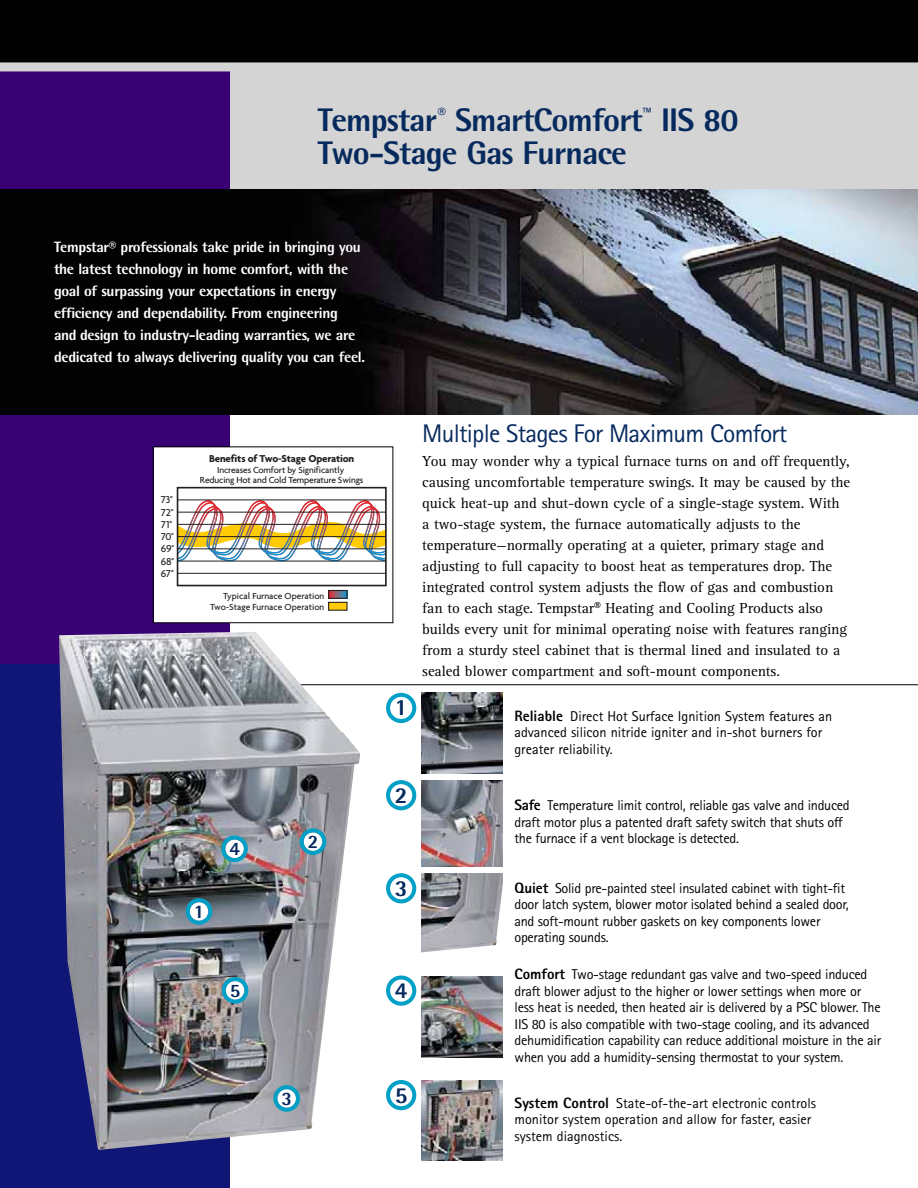
<style>
.page{position:relative;width:918px;height:1188px;background:#fff}
.page>*{position:absolute;margin:0;border:0;box-sizing:border-box;transform-origin:0 0}
.t1{font:800 32.7px/33px "Rotis Semi Sans";letter-spacing:-.03em;color:#072a5e}
.t2{font:25.5px "Rotis Sans Serif";letter-spacing:-.03em;color:#072a5e}
.t3{font:800 22.95px "Rotis Semi Sans";color:#072a5e}
.t4{font:800 19.05px "Rotis Semi Sans";color:#072a5e}
.t5{font:15px/21px "Rotis Serif";letter-spacing:-.005em;color:#000}
.t6{font:800 15px/22px "Rotis Semi Sans";letter-spacing:-.02em;color:#fff}
.t7{font:14.25px/16.5px "Rotis Sans Serif";letter-spacing:-.02em;color:#000}
.t8{font:14.25px/16.5px "Rotis Sans Serif";color:#000}
.t9{font:700 10.8px "Agenda";letter-spacing:-.015em;color:#231f20}
.t10{font:500 10.8px/12.3px "Agenda";color:#231f20}
.t11{font:500 9.45px/9.8px "Agenda";letter-spacing:-.015em;color:#231f20;text-align:center}
.s1{font-size:13.5px}
.s2{font-weight:800;font-size:15px}
</style>
<div class="page">
<div style="left:218px;top:68px;width:700px;height:122px;background:#d4d4d4"></div>
<div style="left:0;top:46px;width:230px;height:619px;background:#390274"></div>
<div style="left:0;top:665px;width:230px;height:523px;background:#0f1676"></div>
<div style="left:0;top:0;width:918px;height:62px;background:#000"></div>
<img style="left:0;top:190px;width:918px;height:225px">
<div style="left:0;top:62px;width:918px;height:9px;background:#d4d4d4"></div>
<hr style="left:274px;top:684px;width:644px;height:1px;background:#000">
<img style="left:59px;top:632px;width:301px;height:518px">
<svg style="left:186px;top:898px;width:26px;height:27px"></svg>
<svg style="left:273px;top:1085px;width:27px;height:27px"></svg>
<svg style="left:300px;top:828px;width:26px;height:27px"></svg>
<svg style="left:221px;top:835px;width:27px;height:27px"></svg>
<svg style="left:222px;top:977px;width:26px;height:27px"></svg>
<svg style="left:386px;top:693px;width:30px;height:30px"></svg>
<img style="left:422px;top:693px;width:81px;height:81px">
<svg style="left:386px;top:780px;width:30px;height:30px"></svg>
<img style="left:422px;top:780px;width:81px;height:87px">
<svg style="left:386px;top:873px;width:30px;height:30px"></svg>
<img style="left:422px;top:873px;width:81px;height:80px">
<svg style="left:386px;top:976px;width:30px;height:30px"></svg>
<img style="left:422px;top:977px;width:81px;height:81px">
<svg style="left:386px;top:1080px;width:30px;height:30px"></svg>
<img style="left:422px;top:1080px;width:81px;height:81px">
<div style="left:154px;top:447px;width:239px;height:175px;background:#fff"></div>
<img style="left:180px;top:501px;width:204px;height:60px">
<div style="left:177px;top:487px;width:210px;height:99px;border:2px solid #231f20"></div>
<hr style="left:178px;top:500px;width:208px;height:1px;background:#231f20">
<hr style="left:178px;top:512px;width:208px;height:1px;background:#231f20">
<hr style="left:178px;top:524px;width:208px;height:1px;background:#231f20">
<hr style="left:178px;top:536px;width:208px;height:1px;background:#231f20">
<hr style="left:178px;top:549px;width:208px;height:1px;background:#231f20">
<hr style="left:178px;top:561px;width:208px;height:1px;background:#231f20">
<hr style="left:178px;top:573px;width:208px;height:1px;background:#231f20">
<svg style="left:330px;top:592px;width:16px;height:5px"></svg>
<div style="left:328px;top:590px;width:20px;height:9px;border:1px solid #231f20"></div>
<div style="left:329px;top:602px;width:18px;height:8px;background:#ffcb04"></div>
<div style="left:328px;top:602px;width:20px;height:9px;border:1px solid #231f20"></div>
<div style="left:153px;top:446px;width:240px;height:177px;border:1px solid #000"></div>
<h1 class="t1" style="left:318px;top:106px;width:422px">Tempstar<sup>®</sup> SmartComfort<sup>™</sup> IIS 80<br>Two-Stage Gas Furnace</h1>
<p class="t6" style="left:54px;top:237px;width:313px">Tempstar® professionals take pride in bringing you the latest technology in home comfort, with the goal of surpassing your expectations in energy efficiency and dependability. From engineering<br>and design to industry-leading warranties, we are dedicated to always delivering quality you can feel.</p>
<p class="t10" style="left:161px;top:495px;width:15px">73°<br>72°<br>71°<br>70°<br>69°<br>68°<br>67°</p>
<p class="t9" style="left:209px;top:452px;width:147px">Benefits of Two-Stage Operation</p>
<p class="t11" style="left:200px;top:466px;width:165px">Increases Comfort by Significantly<br>Reducing Hot and Cold Temperature Swings</p>
<p class="t11" style="left:210px;top:590px;width:116px;line-height:11.9px;text-align:right">Typical Furnace Operation<br>Two-Stage Furnace Operation</p>
<h3 class="t4" style="left:194px;top:904px;width:12px">1</h3>
<h3 class="t4" style="left:229px;top:841px;width:12px">4</h3>
<h3 class="t4" style="left:230px;top:983px;width:12px">5</h3>
<h3 class="t4" style="left:308px;top:834px;width:12px">2</h3>
<h3 class="t4" style="left:281px;top:1091px;width:12px">3</h3>
<h3 class="t3" style="left:395px;top:699px;width:14px">1</h3>
<h3 class="t3" style="left:395px;top:786px;width:14px">2</h3>
<h3 class="t3" style="left:395px;top:879px;width:14px">3</h3>
<h3 class="t3" style="left:395px;top:982px;width:14px">4</h3>
<h3 class="t3" style="left:395px;top:1086px;width:14px">5</h3>
<h2 class="t2" style="left:422px;top:424px;width:367px">Multiple Stages For Maximum Comfort</h2>
<p class="t5" style="left:422px;top:452px;width:430px">You may wonder why a typical furnace turns on and off frequently, causing uncomfortable temperature swings. It may be caused by the quick heat-up and shut-down cycle of a single-stage system. With a two-stage system, the furnace automatically adjusts to the temperature—normally operating at a quieter, primary stage and adjusting to full capacity to boost heat as temperatures drop. The integrated control system adjusts the flow of gas and combustion fan to each stage. Tempstar<span class="s1">®</span> Heating and Cooling Products also builds every unit for minimal operating noise with features ranging from a sturdy steel cabinet that is thermal lined and insulated to a sealed blower compartment and soft-mount components.</p>
<p class="t8" style="left:514px;top:709px;width:319px"><span class="s2">Reliable</span> Direct Hot Surface Ignition System features an advanced silicon nitride igniter and in-shot burners for greater reliability.</p>
<p class="t7" style="left:514px;top:798px;width:337px"><span class="s2">Safe</span> Temperature limit control, reliable gas valve and induced draft motor plus a patented draft safety switch that shuts off the furnace if a vent blockage is detected.</p>
<p class="t7" style="left:514px;top:881px;width:336px"><span class="s2">Quiet</span> Solid pre-painted steel insulated cabinet with tight-fit door latch system, blower motor isolated behind a sealed door, and soft-mount rubber gaskets on key components lower operating sounds.</p>
<p class="t7" style="left:515px;top:968px;width:368px"><span class="s2">Comfort</span> Two-stage redundant gas valve and two-speed induced draft blower adjust to the higher or lower settings when more or less heat is needed, then heated air is delivered by a PSC blower. The IIS 80 is also compatible with two-stage cooling, and its advanced dehumidification capability can reduce additional moisture in the air when you add a humidity-sensing thermostat to your system.</p>
<p class="t8" style="left:515px;top:1096px;width:303px"><span class="s2">System Control</span> State-of-the-art electronic controls monitor system operation and allow for faster, easier system diagnostics.</p>
</div>
